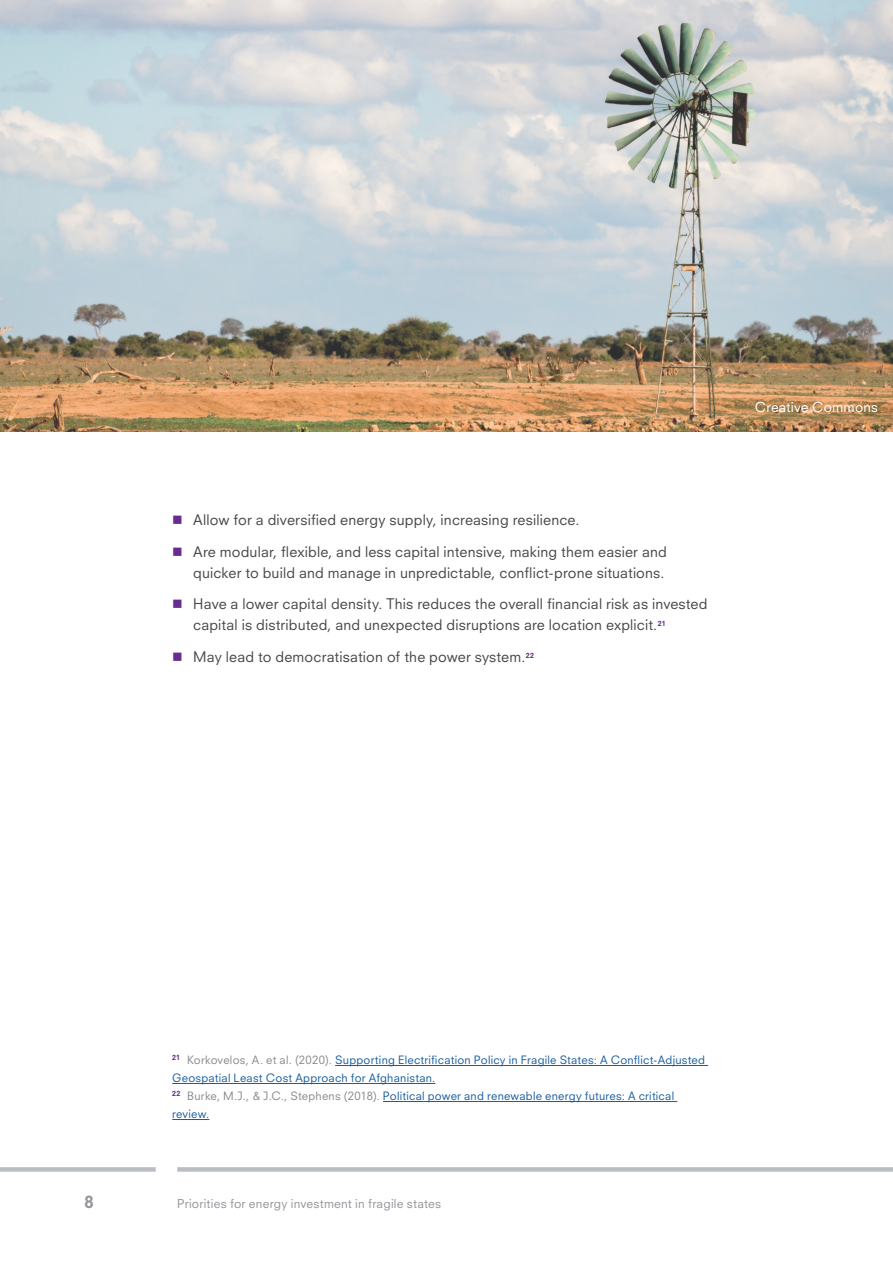
<style>
.page{position:relative;width:893px;height:1263px;background:#fff}
.page>*{position:absolute;margin:0;border:0;box-sizing:border-box;transform-origin:0 0}
.Page_numbers{font:800 16.5px "Neuzeit SLT Std";color:#92959a}
.t1{font:14.25px/21px "Neuzeit SLT Std";letter-spacing:.01em;color:#454647}
.FC_author{font:13.5px "Neuzeit SLT Std";letter-spacing:.015em;color:#fff}
.Running_footer{font:12px "Neuzeit SLT Std";letter-spacing:.02em;color:#92959a}
.Footnote{font:11.25px/18px "Neuzeit SLT Std";letter-spacing:.02em;color:#175d9e}
.s1{color:#868a8e}
</style>
<div class="page">
<div style="left:0;top:1167px;width:156px;height:5px;background:#babdc2"></div>
<div style="left:177px;top:1167px;width:716px;height:5px;background:#babdc2"></div>
<hr style="left:335px;top:1065px;width:373px;height:1px;background:#175d9e">
<hr style="left:172px;top:1083px;width:263px;height:1px;background:#175d9e">
<hr style="left:383px;top:1101px;width:294px;height:1px;background:#175d9e">
<hr style="left:172px;top:1119px;width:37px;height:1px;background:#175d9e">
<img style="left:0;top:0;width:893px;height:431px">
<p class="t1" style="left:193px;top:509px;width:388px">Allow for a diversified energy supply, increasing resilience.</p>
<p class="t1" style="left:193px;top:541px;width:475px">Are modular, flexible, and less capital intensive, making them easier and quicker to build and manage in unpredictable, conflict-prone situations.</p>
<p class="t1" style="left:193px;top:593px;width:516px">Have a lower capital density. This reduces the overall financial risk as invested capital is distributed, and unexpected disruptions are location explicit.<sup>21</sup></p>
<p class="t1" style="left:193px;top:646px;width:342px">May lead to democratisation of the power system.<sup>22</sup></p>
<p class="FC_author" style="left:755px;top:398px;width:125px">Creative Commons</p>
<p class="Footnote" style="left:172px;top:1051px;width:534px"><sup>21</sup> <span class="s1">Korkovelos, A. et al. (2020).</span> Supporting Electrification Policy in Fragile States: A Conflict-Adjusted<br>Geospatial Least Cost Approach for Afghanistan.</p>
<p class="Footnote" style="left:172px;top:1087px;width:503px"><sup>22</sup> <span class="s1">Burke, M.J., &amp; J.C., Stephens (2018).</span> Political power and renewable energy futures: A critical review.</p>
<p class="Page_numbers" style="left:85px;top:1191px;width:11px">8</p>
<p class="Running_footer" style="left:177px;top:1196px;width:265px">Priorities for energy investment in fragile states</p>
</div>
